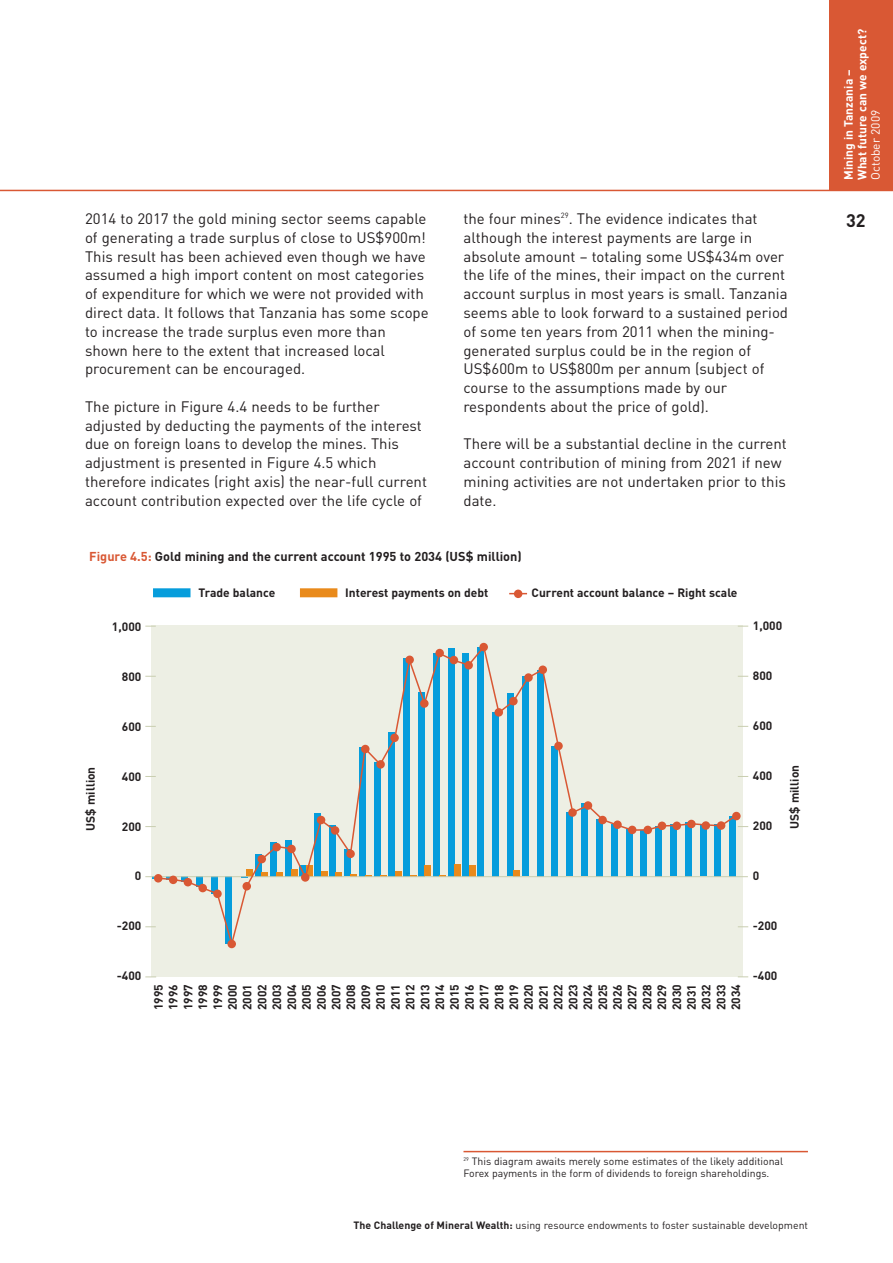
<style>
.page{position:relative;width:893px;height:1263px;background:#fff}
.page>*{position:absolute;margin:0;border:0;box-sizing:border-box;transform-origin:0 0}
.t1{font:700 18px "DIN";color:#231f20}
.t2{font:15px/18.8px "DIN";color:#231f20}
.t3{font:700 12.75px "DIN";color:#231f20}
.t4{font:700 12px/14.9px "DIN";color:#231f20;text-align:justify}
.t5{font:700 12px/13.5px "DIN";color:#fff}
.t6{font:12px "DIN";color:#fff}
.t7{font:10.5px/12px "DIN";color:#231f20}
.s1{color:#d95834}
.s2{font-weight:700}
</style>
<div class="page">
<hr style="left:0;top:190px;width:893px;height:1px;background:#d95834">
<div style="left:829px;top:0;width:64px;height:190px;background:#d95834"></div>
<hr style="left:463px;top:1151px;width:345px;height:1px;background:#d95834">
<div style="left:151px;top:626px;width:592px;height:351px;background:#edefe4"></div>
<div style="left:153px;top:588px;width:37px;height:9px;background:#069ddc"></div>
<div style="left:300px;top:588px;width:37px;height:9px;background:#e98a1b"></div>
<div style="left:514px;top:590px;width:8px;height:8px;background:#d95834;border-radius:50%"></div>
<hr style="left:145px;top:876px;width:603px;height:1px;background:#c9ceb0">
<svg style="left:732px;top:812px;width:9px;height:8px"></svg>
<svg style="left:156px;top:643px;width:582px;height:306px"></svg>
<p class="t2" style="left:85px;top:210px;width:345px">2014 to 2017 the gold mining sector seems capable of generating a trade surplus of close to US$900m!<br>This result has been achieved even though we have assumed a high import content on most categories of expenditure for which we were not provided with direct data. It follows that Tanzania has some scope to increase the trade surplus even more than shown here to the extent that increased local procurement can be encouraged.</p>
<p class="t2" style="left:85px;top:397px;width:343px">The picture in Figure 4.4 needs to be further adjusted by deducting the payments of the interest due on foreign loans to develop the mines. This adjustment is presented in Figure 4.5 which therefore indicates (right axis) the near-full current account contribution expected over the life cycle of</p>
<p class="t2" style="left:463px;top:210px;width:326px">the four mines<sup>29</sup>. The evidence indicates that although the interest payments are large in absolute amount – totaling some US$434m over the life of the mines, their impact on the current account surplus in most years is small. Tanzania seems able to look forward to a sustained period of some ten years from 2011 when the mining&shy;generated surplus could be in the region of US$600m to US$800m per annum (subject of course to the assumptions made by our respondents about the price of gold).</p>
<p class="t2" style="left:463px;top:435px;width:325px">There will be a substantial decline in the current account contribution of mining from 2021 if new mining activities are not undertaken prior to this date.</p>
<p class="t3" style="left:89px;top:549px;width:434px"><span class="s1">Figure 4.5:</span> Gold mining and the current account 1995 to 2034 (US$ million)</p>
<p class="t4" style="left:198px;top:586px;width:78px">Trade balance</p>
<p class="t4" style="left:345px;top:586px;width:145px">Interest payments on debt</p>
<p class="t4" style="left:532px;top:586px;width:207px">Current account balance – Right scale</p>
<p class="t4" style="left:112px;top:619px;width:31px">1,000</p>
<p class="t4" style="left:122px;top:669px;width:21px">800</p>
<p class="t4" style="left:753px;top:618px;width:31px">1,000</p>
<p class="t4" style="left:753px;top:668px;width:21px">800</p>
<p class="t4" style="left:83px;top:831px;width:65px;rotate:-90deg">US$ million</p>
<p class="t4" style="left:122px;top:719px;width:21px">600</p>
<p class="t4" style="left:753px;top:718px;width:21px">600</p>
<p class="t4" style="left:122px;top:769px;width:21px">400</p>
<p class="t4" style="left:122px;top:819px;width:21px">200</p>
<p class="t4" style="left:753px;top:768px;width:21px">400</p>
<p class="t4" style="left:753px;top:818px;width:21px">200</p>
<p class="t4" style="left:787px;top:829px;width:65px;rotate:-90deg">US$ million</p>
<p class="t4" style="left:135px;top:869px;width:8px">0</p>
<p class="t4" style="left:753px;top:868px;width:8px">0</p>
<p class="t4" style="left:117px;top:919px;width:26px">-200</p>
<p class="t4" style="left:753px;top:918px;width:26px">-200</p>
<p class="t4" style="left:117px;top:969px;width:26px">-400</p>
<p class="t4" style="left:151px;top:1010px;width:28px;rotate:-90deg">1995<br>1996<br>1997<br>1998<br>1999<br>2000<br>2001<br>2002<br>2003<br>2004<br>2005<br>2006<br>2007<br>2008<br>2009<br>2010<br>2011<br>2012<br>2013<br>2014<br>2015<br>2016<br>2017<br>2018<br>2019<br>2020<br>2021<br>2022<br>2023<br>2024<br>2025<br>2026<br>2027<br>2028<br>2029<br>2030<br>2031<br>2032<br>2033<br>2034</p>
<p class="t4" style="left:753px;top:968px;width:26px">-400</p>
<p class="t5" style="left:842px;top:180px;width:153px;rotate:-90deg">Mining in Tanzania –<br>What future can we expect?</p>
<p class="t6" style="left:869px;top:180px;width:72px;rotate:-90deg">October 2009</p>
<p class="t1" style="left:846px;top:210px;width:21px">32</p>
<p class="t7" style="left:463px;top:1155px;width:321px"><sup>29</sup> This diagram awaits merely some estimates of the likely additional<br>Forex payments in the form of dividends to foreign shareholdings.</p>
<p class="t7" style="left:354px;top:1219px;width:456px"><span class="s2">The Challenge of Mineral Wealth:</span> using resource endowments to foster sustainable development</p>
</div>
